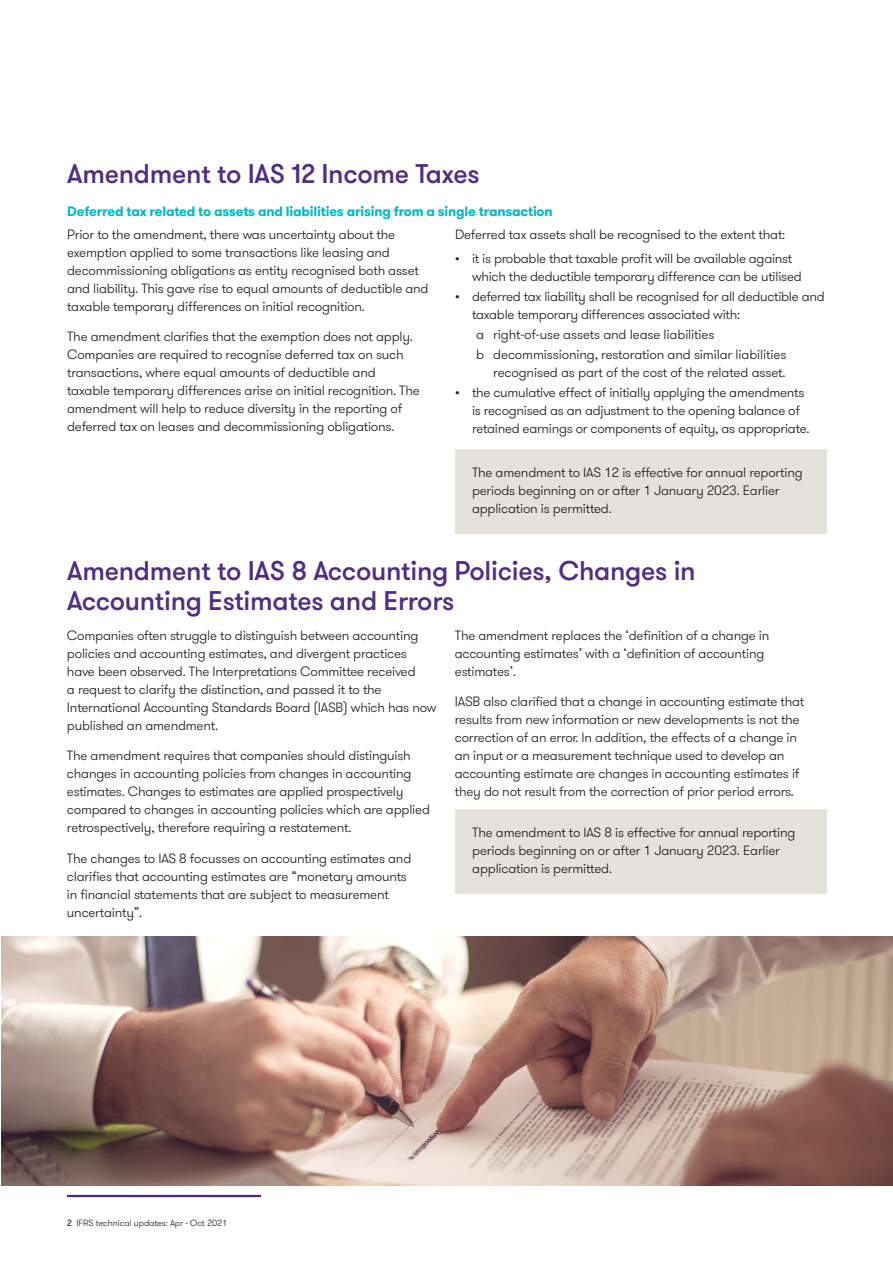
<style>
.page{position:relative;width:893px;height:1263px;background:#fff}
.page>*{position:absolute;margin:0;border:0;box-sizing:border-box;transform-origin:0 0}
._03_Headline_three_L{font:500 27px/30px "GT Walsheim Pro";letter-spacing:-.01em;color:#502f81}
._11_Body_text{font:300 13.5px/18px "GT Walsheim Pro";letter-spacing:-.015em;color:#231f20}
._11_Body_text-2{font:700 13.5px "GT Walsheim Pro";letter-spacing:-.015em;color:#00b6c8}
.t1{font:300 9px "GT Walsheim Pro";letter-spacing:-.01em;color:#231f20}
.s1{font-weight:500;color:#4e2582}
</style>
<div class="page">
<hr style="left:67px;top:1195px;width:194px;height:2px;background:#4e2582">
<img style="left:1px;top:937px;width:892px;height:248px">
<div style="left:455px;top:449px;width:371px;height:85px;background:#e4e2dd"></div>
<div style="left:455px;top:809px;width:371px;height:85px;background:#e4e2dd"></div>
<p class="_03_Headline_three_L" style="left:67px;top:159px;width:414px">Amendment to IAS 12 Income Taxes</p>
<p class="_11_Body_text-2" style="left:67px;top:202px;width:487px">Deferred tax related to assets and liabilities arising from a single transaction</p>
<p class="_11_Body_text" style="left:67px;top:225px;width:363px">Prior to the amendment, there was uncertainty about the exemption applied to some transactions like leasing and decommissioning obligations as entity recognised both asset and liability. This gave rise to equal amounts of deductible and taxable temporary differences on initial recognition.</p>
<p class="_11_Body_text" style="left:67px;top:328px;width:354px">The amendment clarifies that the exemption does not apply.<br>Companies are required to recognise deferred tax on such transactions, where equal amounts of deductible and taxable temporary differences arise on initial recognition. The amendment will help to reduce diversity in the reporting of deferred tax on leases and decommissioning obligations.</p>
<p class="_11_Body_text" style="left:455px;top:225px;width:332px">Deferred tax assets shall be recognised to the extent that:</p>
<p class="_11_Body_text" style="left:472px;top:249px;width:331px;text-indent:-17px">• it is probable that taxable profit will be available against which the deductible temporary difference can be utilised</p>
<p class="_11_Body_text" style="left:472px;top:288px;width:354px;text-indent:-17px">• deferred tax liability shall be recognised for all deductible and taxable temporary differences associated with:</p>
<p class="_11_Body_text" style="left:476px;top:326px;width:240px">a right-of-use assets and lease liabilities</p>
<p class="_11_Body_text" style="left:476px;top:346px;width:312px;text-align:right">b decommissioning, restoration and similar liabilities recognised as part of the cost of the related asset.</p>
<p class="_11_Body_text" style="left:472px;top:384px;width:339px;text-indent:-17px">• the cumulative effect of initially applying the amendments is recognised as an adjustment to the opening balance of retained earnings or components of equity, as appropriate.</p>
<p class="_11_Body_text" style="left:472px;top:463px;width:332px">The amendment to IAS 12 is effective for annual reporting periods beginning on or after 1 January 2023. Earlier application is permitted.</p>
<p class="_03_Headline_three_L" style="left:67px;top:556px;width:630px">Amendment to IAS 8 Accounting Policies, Changes in<br>Accounting Estimates and Errors</p>
<p class="_11_Body_text" style="left:67px;top:626px;width:371px">Companies often struggle to distinguish between accounting policies and accounting estimates, and divergent practices have been observed. The Interpretations Committee received<br>a request to clarify the distinction, and passed it to the International Accounting Standards Board (IASB) which has now published an amendment.</p>
<p class="_11_Body_text" style="left:67px;top:747px;width:365px">The amendment requires that companies should distinguish changes in accounting policies from changes in accounting estimates. Changes to estimates are applied prospectively compared to changes in accounting policies which are applied retrospectively, therefore requiring a restatement.</p>
<p class="_11_Body_text" style="left:67px;top:850px;width:346px">The changes to IAS 8 focusses on accounting estimates and clarifies that accounting estimates are “monetary amounts in financial statements that are subject to measurement uncertainty”.</p>
<p class="_11_Body_text" style="left:455px;top:626px;width:316px">The amendment replaces the ‘definition of a change in accounting estimates’ with a ‘definition of accounting estimates’.</p>
<p class="_11_Body_text" style="left:455px;top:693px;width:351px">IASB also clarified that a change in accounting estimate that results from new information or new developments is not the correction of an error. In addition, the effects of a change in an input or a measurement technique used to develop an accounting estimate are changes in accounting estimates if they do not result from the correction of prior period errors.</p>
<p class="_11_Body_text" style="left:472px;top:823px;width:325px">The amendment to IAS 8 is effective for annual reporting periods beginning on or after 1 January 2023. Earlier application is permitted.</p>
<p class="t1" style="left:67px;top:1217px;width:162px"><span class="s1">2</span> IFRS technical updates: Apr - Oct 2021</p>
</div>
